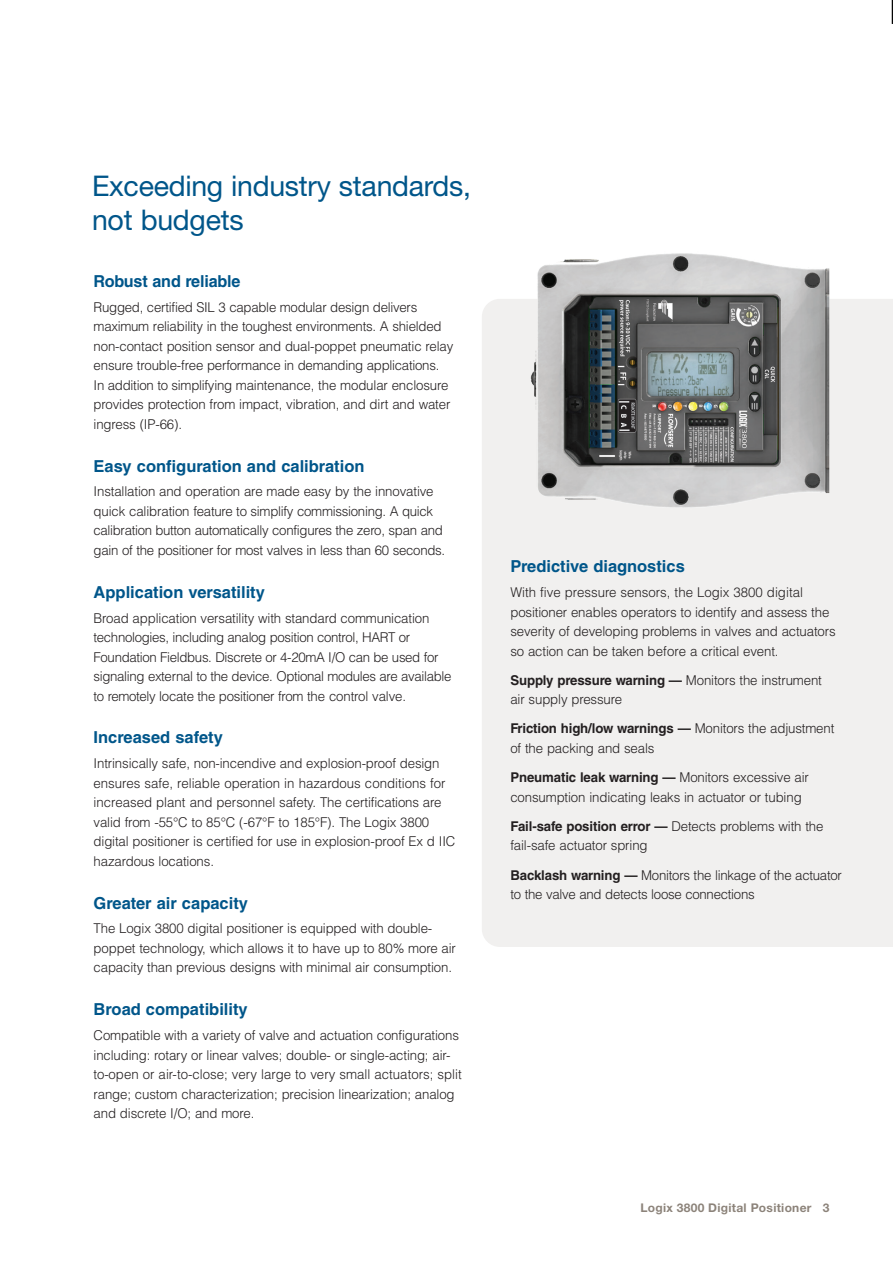
<style>
.page{position:relative;width:893px;height:1263px;background:#fff}
.page>*{position:absolute;margin:0;border:0;box-sizing:border-box;transform-origin:0 0}
.MB-Red_Page_Header{font:28.5px/34.2px "Helvetica Neue LT Std";letter-spacing:-.01em;color:#00568a}
.PB-Body_Copy{font:700 16.5px "Helvetica LT Std";color:#00568a}
.PB-Body_Copy-2{font:300 13.5px/19.5px "Helvetica LT Std";letter-spacing:-.01em;color:#231f20}
.t1{font:700 12px "Helvetica Neue LT Std";letter-spacing:.025em;color:#8c837a}
.s1{font-weight:700}
</style>
<div class="page">
<div style="left:482px;top:299px;width:411px;height:648px;background:#f1f0ef"></div>
<img style="left:502px;top:253px;width:377px;height:267px">
<svg style="left:892px;top:0;width:1px;height:24px"></svg>
<p class="MB-Red_Page_Header" style="left:92px;top:168px;width:380px">Exceeding industry standards, not budgets</p>
<p class="PB-Body_Copy" style="left:94px;top:271px;width:148px">Robust and reliable</p>
<p class="PB-Body_Copy-2" style="left:94px;top:297px;width:361px">Rugged, certified SIL 3 capable modular design delivers maximum reliability in the toughest environments. A shielded non-contact position sensor and dual-poppet pneumatic relay ensure trouble-free performance in demanding applications.<br>In addition to simplifying maintenance, the modular enclosure provides protection from impact, vibration, and dirt and water ingress (IP-66).</p>
<p class="PB-Body_Copy" style="left:94px;top:456px;width:272px">Easy configuration and calibration</p>
<p class="PB-Body_Copy-2" style="left:94px;top:482px;width:353px">Installation and operation are made easy by the innovative quick calibration feature to simplify commissioning. A quick calibration button automatically configures the zero, span and gain of the positioner for most valves in less than 60 seconds.</p>
<p class="PB-Body_Copy" style="left:94px;top:582px;width:173px">Application versatility</p>
<p class="PB-Body_Copy-2" style="left:94px;top:608px;width:359px">Broad application versatility with standard communication technologies, including analog position control, HART or Foundation Fieldbus. Discrete or 4-20mA I/O can be used for signaling external to the device. Optional modules are available to remotely locate the positioner from the control valve.</p>
<p class="PB-Body_Copy" style="left:94px;top:727px;width:131px">Increased safety</p>
<p class="PB-Body_Copy-2" style="left:94px;top:754px;width:363px">Intrinsically safe, non-incendive and explosion-proof design ensures safe, reliable operation in hazardous conditions for increased plant and personnel safety. The certifications are valid from -55°C to 85°C (-67°F to 185°F). The Logix 3800 digital positioner is certified for use in explosion-proof Ex d IIC hazardous locations.</p>
<p class="PB-Body_Copy" style="left:94px;top:893px;width:156px">Greater air capacity</p>
<p class="PB-Body_Copy-2" style="left:94px;top:919px;width:364px">The Logix 3800 digital positioner is equipped with double&shy;poppet technology, which allows it to have up to 80% more air capacity than previous designs with minimal air consumption.</p>
<p class="PB-Body_Copy" style="left:94px;top:999px;width:156px">Broad compatibility</p>
<p class="PB-Body_Copy-2" style="left:94px;top:1025px;width:370px">Compatible with a variety of valve and actuation configurations including: rotary or linear valves; double- or single-acting; air&shy;to-open or air-to-close; very large to very small actuators; split range; custom characterization; precision linearization; analog and discrete I/O; and more.</p>
<p class="PB-Body_Copy" style="left:510px;top:556px;width:176px">Predictive diagnostics</p>
<p class="PB-Body_Copy-2" style="left:510px;top:582px;width:327px">With five pressure sensors, the Logix 3800 digital positioner enables operators to identify and assess the severity of developing problems in valves and actuators so action can be taken before a critical event.</p>
<p class="PB-Body_Copy-2" style="left:510px;top:670px;width:313px"><span class="s1">Supply pressure warning —</span> Monitors the instrument air supply pressure</p>
<p class="PB-Body_Copy-2" style="left:510px;top:719px;width:325px"><span class="s1">Friction high/low warnings —</span> Monitors the adjustment of the packing and seals</p>
<p class="PB-Body_Copy-2" style="left:510px;top:767px;width:300px"><span class="s1">Pneumatic leak warning —</span> Monitors excessive air consumption indicating leaks in actuator or tubing</p>
<p class="PB-Body_Copy-2" style="left:510px;top:816px;width:315px"><span class="s1">Fail-safe position error —</span> Detects problems with the fail-safe actuator spring</p>
<p class="PB-Body_Copy-2" style="left:510px;top:865px;width:333px"><span class="s1">Backlash warning —</span> Monitors the linkage of the actuator to the valve and detects loose connections</p>
<p class="t1" style="left:640px;top:1201px;width:191px">Logix 3800 Digital Positioner 3</p>
</div>
